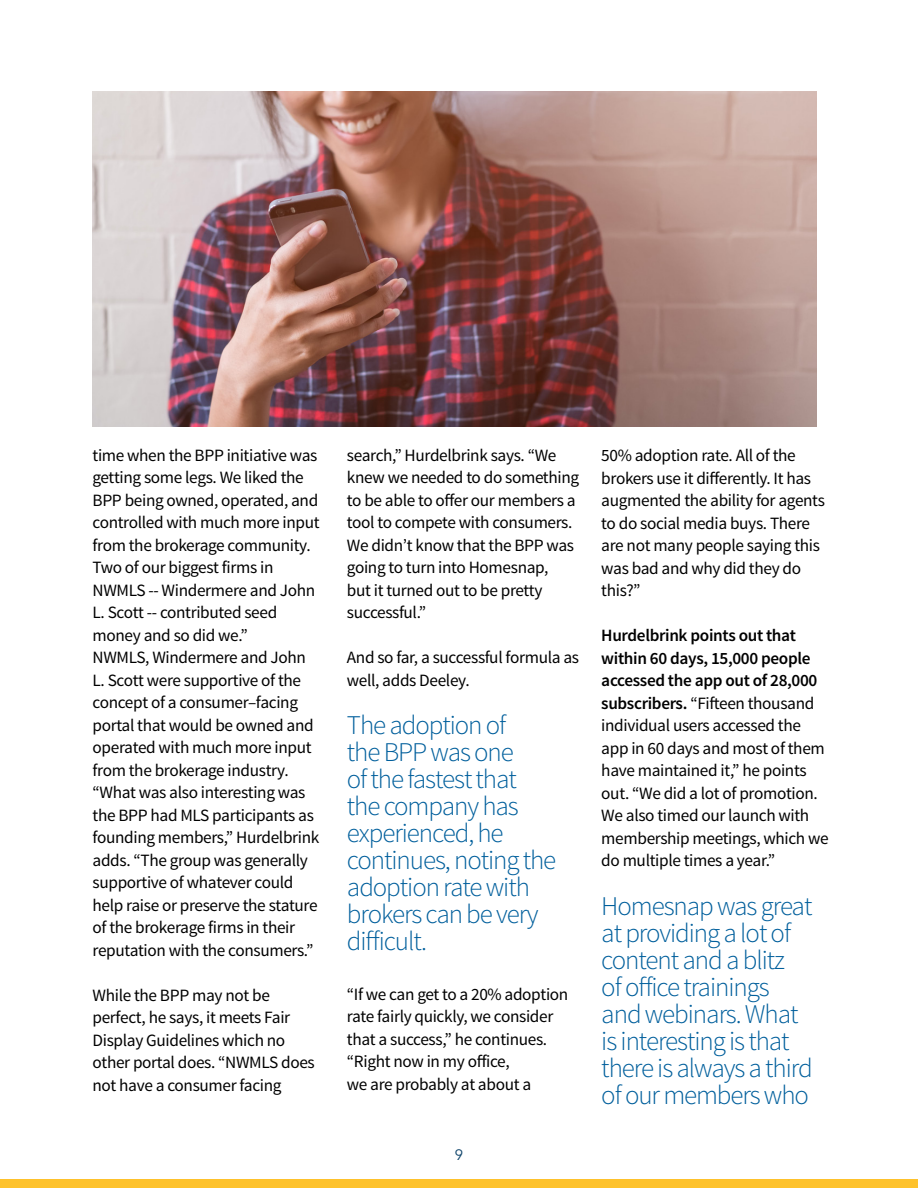
<style>
.page{position:relative;width:918px;height:1188px;background:#fff}
.page>*{position:absolute;margin:0;border:0;box-sizing:border-box;transform-origin:0 0}
.t1{font:300 27px/27px "Source Sans Pro";letter-spacing:-.04em;color:#005f9c}
.t2{font:17.25px/22.5px "Source Sans Pro";letter-spacing:-.02em;color:#000}
.t3{font:15px "Avenir";color:#0c4269}
.s1{font-weight:600}
</style>
<div class="page">
<div style="left:0;top:1179px;width:918px;height:9px;background:#fec22c"></div>
<img style="left:93px;top:92px;width:723px;height:334px">
<p class="t2" style="left:93px;top:444px;width:229px">time when the BPP initiative was getting some legs. We liked the<br>BPP being owned, operated, and controlled with much more input from the brokerage community.<br>Two of our biggest firms in<br>NWMLS -- Windermere and John<br>L. Scott -- contributed seed money and so did we.”<br>NWMLS, Windermere and John<br>L. Scott were supportive of the concept of a consumer–facing portal that would be owned and operated with much more input from the brokerage industry. “What was also interesting was the BPP had MLS participants as founding members,” Hurdelbrink adds. “The group was generally supportive of whatever could help raise or preserve the stature of the brokerage firms in their reputation with the consumers.”</p>
<p class="t2" style="left:93px;top:984px;width:224px">While the BPP may not be perfect, he says, it meets Fair<br>Display Guidelines which no other portal does. “NWMLS does not have a consumer facing</p>
<p class="t2" style="left:347px;top:444px;width:234px">search,” Hurdelbrink says. “We knew we needed to do something to be able to offer our members a tool to compete with consumers.<br>We didn’t know that the BPP was going to turn into Homesnap,<br>but it turned out to be pretty successful.”</p>
<p class="t2" style="left:347px;top:646px;width:234px">And so far, a successful formula as well, adds Deeley.</p>
<h1 class="t1" style="left:347px;top:712px;width:211px">The adoption of<br>the BPP was one<br>of the fastest that the company has experienced, he continues, noting the adoption rate with brokers can be very difficult.</h1>
<p class="t2" style="left:347px;top:983px;width:223px">“If we can get to a 20% adoption rate fairly quickly, we consider that a success,” he continues. “Right now in my office,<br>we are probably at about a</p>
<p class="t3" style="left:455px;top:1145px;width:10px">9</p>
<p class="t2" style="left:601px;top:445px;width:225px">50% adoption rate. All of the brokers use it differently. It has augmented the ability for agents to do social media buys. There are not many people saying this was bad and why did they do this?”</p>
<p class="t2" style="left:601px;top:625px;width:229px"><span class="s1">Hurdelbrink points out that within 60 days, 15,000 people accessed the app out of 28,000 subscribers.</span> “Fifteen thousand individual users accessed the app in 60 days and most of them have maintained it,” he points out. “We did a lot of promotion.<br>We also timed our launch with membership meetings, which we do multiple times a year.”</p>
<h1 class="t1" style="left:601px;top:893px;width:213px">Homesnap was great at providing a lot of content and a blitz<br>of office trainings and webinars. What is interesting is that there is always a third of our members who</h1>
</div>
